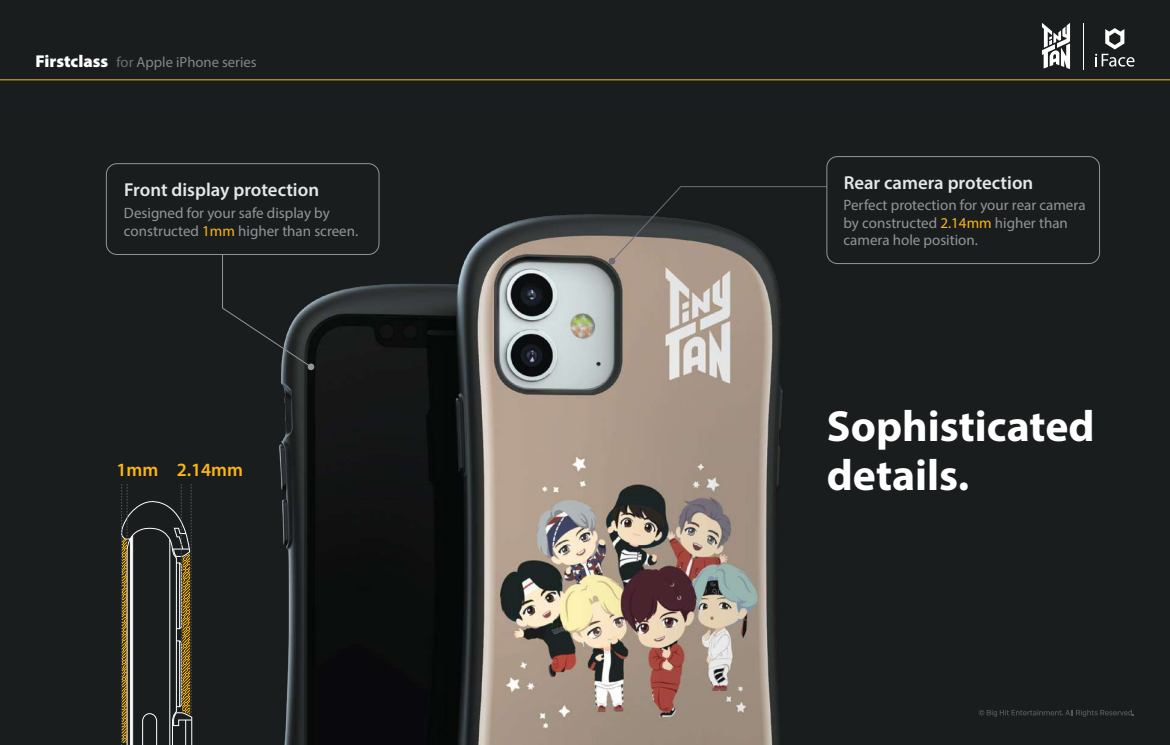
<style>
.page{position:relative;width:1170px;height:745px;background:#fff}
.page>*{position:absolute;margin:0;border:0;box-sizing:border-box;transform-origin:0 0}
.t1{font:700 43.75px/48.8px "Myriad Pro";color:#fff}
.t2{font:600 18.75px "Myriad Pro";color:#e6e7e8}
.t3{font:600 18.75px "Myriad Pro";color:#fdb714}
.t4{font:15px/17.5px "Myriad Pro";color:#939598}
.t5{font:14.62px "Myriad Pro";color:#848688}
.s1{font-weight:900;font-size:17.12px;color:#fff}
.s2{color:#6d6e71}
.s3{color:#fdb714}
</style>
<div class="page">
<div style="left:0;top:0;width:1169px;height:744px;background:#1a1d1e"></div>
<svg style="left:1041px;top:23px;width:28px;height:46px"></svg>
<svg style="left:1095px;top:28px;width:39px;height:39px"></svg>
<hr style="left:1083px;top:23px;width:1px;height:46px;background:#fff">
<svg style="left:978px;top:709px;width:155px;height:7px"></svg>
<hr style="left:0;top:79px;width:1169px;height:1px;background:#fdb714">
<img style="left:105px;top:158px;width:728px;height:586px">
<div style="left:106px;top:163px;width:273px;height:92px;border:1px solid #939598;border-radius:11px"></div>
<svg style="left:222px;top:253px;width:93px;height:117px"></svg>
<svg style="left:118px;top:483px;width:74px;height:261px"></svg>
<svg style="left:122px;top:539px;width:4px;height:203px"></svg>
<svg style="left:608px;top:186px;width:219px;height:78px"></svg>
<div style="left:826px;top:156px;width:273px;height:108px;border:1px solid #939598;border-radius:11px"></div>
<p class="t5" style="left:35px;top:53px;width:223px"><span class="s1">Firstclass</span> <span class="s2">for</span> Apple iPhone series</p>
<p class="t2" style="left:124px;top:178px;width:196px">Front display protection</p>
<p class="t4" style="left:124px;top:204px;width:236px">Designed for your safe display by constructed <span class="s3">1mm</span> higher than screen.</p>
<p class="t3" style="left:116px;top:457px;width:128px">1mm 2.14mm</p>
<p class="t2" style="left:843px;top:170px;width:191px">Rear camera protection</p>
<p class="t4" style="left:843px;top:196px;width:243px">Perfect protection for your rear camera by constructed <span class="s3">2.14mm</span> higher than camera hole position.</p>
<h1 class="t1" style="left:826px;top:400px;width:269px">Sophisticated details.</h1>
</div>
